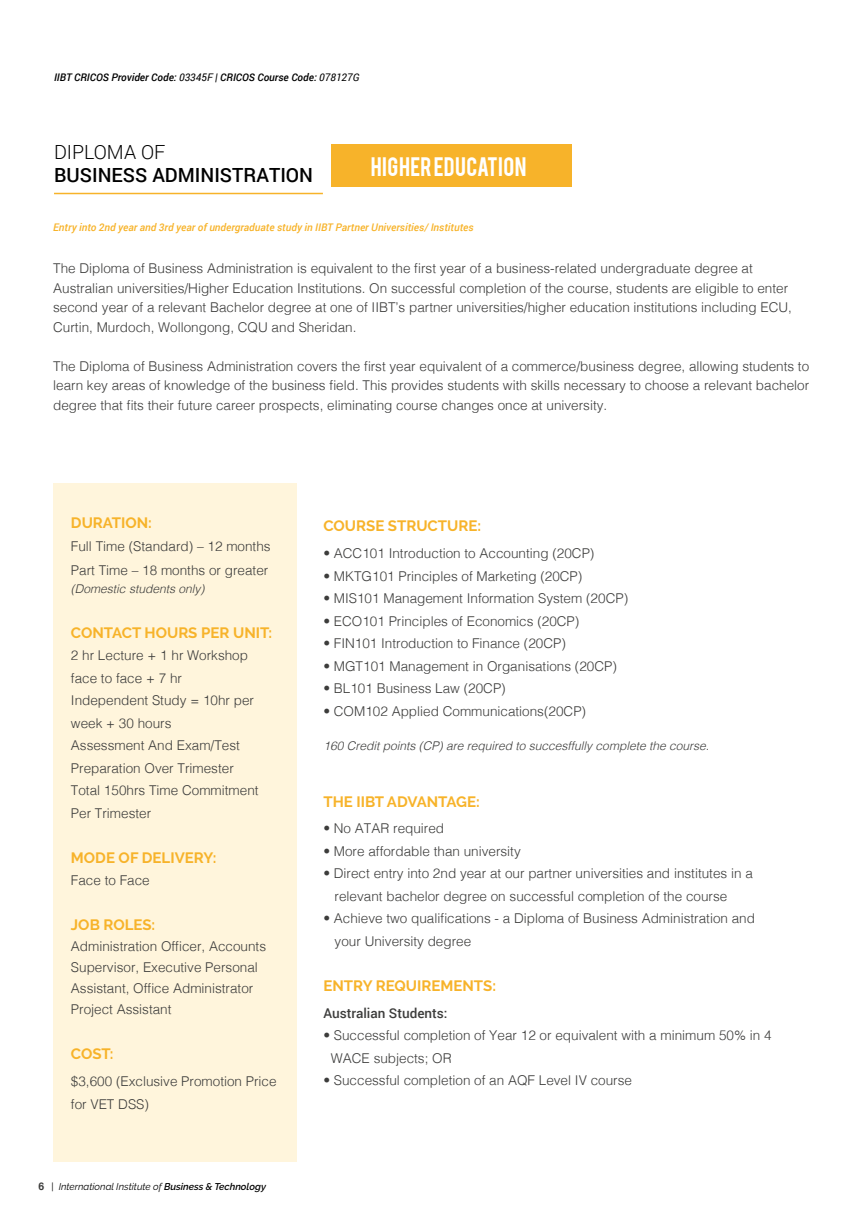
<style>
.page{position:relative;width:851px;height:1221px;background:#fff}
.page>*{position:absolute;margin:0;border:0;box-sizing:border-box;transform-origin:0 0}
.t1{font:21px "Bebas";letter-spacing:.025em;color:#fff}
.t2{font:500 19.5px "Roboto";color:#000}
.t3{font:300 19.5px "Roboto";color:#000}
.t4{font:700 15px "Raleway";color:#f7b32a}
.t5{font:300 13.5px/22.5px "Helvetica";color:#3c3c3b}
.t6{font:500 13.5px "Roboto";color:#3c3c3b}
.t7{font:italic 300 12px "Helvetica";color:#3c3c3b}
.t8{font:italic 500 10.5px "Roboto";color:#f7b32a}
.t9{font:italic 500 10.5px "Roboto";color:#000}
.t10{font:italic 9.75px "Raleway";color:#000}
.s1{font-weight:400}
.s2{font-family:"Helvetica";font-weight:700;font-style:normal;font-size:10.5px;color:#3c3c3b}
.s3{font-weight:600}
</style>
<div class="page">
<div style="left:53px;top:483px;width:243px;height:678px;background:#fff5dc"></div>
<div style="left:331px;top:145px;width:240px;height:42px;background:#f7b32a"></div>
<hr style="left:54px;top:193px;width:269px;height:1px;background:#f7b32a">
<p class="t9" style="left:54px;top:70px;width:307px">IIBT CRICOS Provider Code: <span class="s1">03345F</span> | CRICOS Course Code: <span class="s1">078127G</span></p>
<h2 class="t3" style="left:54px;top:138px;width:113px">DIPLOMA OF</h2>
<h2 class="t2" style="left:54px;top:161px;width:260px">BUSINESS ADMINISTRATION</h2>
<h1 class="t1" style="left:370px;top:152px;width:157px">HIGHER EDUCATION</h1>
<p class="t8" style="left:53px;top:219px;width:422px">Entry into 2nd year and 3rd year of undergraduate study in IIBT Partner Universities/ Institutes</p>
<p class="t5" style="left:53px;top:257px;width:740px;line-height:19.5px">The Diploma of Business Administration is equivalent to the first year of a business-related undergraduate degree at Australian universities/Higher Education Institutions. On successful completion of the course, students are eligible to enter second year of a relevant Bachelor degree at one of IIBT’s partner universities/higher education institutions including ECU, Curtin, Murdoch, Wollongong, CQU and Sheridan.</p>
<p class="t5" style="left:53px;top:355px;width:757px;line-height:19.5px;text-align:justify">The Diploma of Business Administration covers the first year equivalent of a commerce/business degree, allowing students to learn key areas of knowledge of the business field. This provides students with skills necessary to choose a relevant bachelor degree that fits their future career prospects, eliminating course changes once at university.</p>
<p class="t4" style="left:71px;top:514px;width:82px">DURATION:</p>
<p class="t5" style="left:71px;top:533px;width:201px;line-height:24px">Full Time (Standard) – 12 months<br>Part Time – 18 months or greater</p>
<p class="t7" style="left:71px;top:578px;width:135px">(Domestic students only)</p>
<p class="t4" style="left:71px;top:624px;width:203px">CONTACT HOURS PER UNIT:</p>
<p class="t5" style="left:71px;top:643px;width:189px">2 hr Lecture + 1 hr Workshop face to face + 7 hr<br>Independent Study = 10hr per week + 30 hours<br>Assessment And Exam/Test<br>Preparation Over Trimester<br>Total 150hrs Time Commitment<br>Per Trimester</p>
<p class="t4" style="left:71px;top:849px;width:147px">MODE OF DELIVERY:</p>
<p class="t5" style="left:71px;top:868px;width:80px">Face to Face</p>
<p class="t4" style="left:71px;top:916px;width:86px">JOB ROLES:</p>
<p class="t5" style="left:71px;top:935px;width:197px;line-height:21px">Administration Officer, Accounts<br>Supervisor, Executive Personal<br>Assistant, Office Administrator<br>Project Assistant</p>
<p class="t4" style="left:71px;top:1045px;width:44px">COST:</p>
<p class="t5" style="left:71px;top:1069px;width:207px">$3,600 (Exclusive Promotion Price for VET DSS)</p>
<p class="t10" style="left:38px;top:1180px;width:229px"><span class="s2">6</span> | International Institute of <span class="s3">Business &amp; Technology</span></p>
<p class="t4" style="left:323px;top:517px;width:159px">COURSE STRUCTURE:</p>
<p class="t5" style="left:323px;top:541px;width:272px">• ACC101 Introduction to Accounting (20CP)</p>
<p class="t5" style="left:323px;top:563px;width:260px">• MKTG101 Principles of Marketing (20CP)</p>
<p class="t5" style="left:323px;top:586px;width:306px">• MIS101 Management Information System (20CP)</p>
<p class="t5" style="left:323px;top:608px;width:257px">• ECO101 Principles of Economics (20CP)</p>
<p class="t5" style="left:323px;top:631px;width:244px">• FIN101 Introduction to Finance (20CP)</p>
<p class="t5" style="left:323px;top:653px;width:295px">• MGT101 Management in Organisations (20CP)</p>
<p class="t5" style="left:323px;top:676px;width:184px">• BL101 Business Law (20CP)</p>
<p class="t5" style="left:323px;top:698px;width:264px">• COM102 Applied Communications(20CP)</p>
<p class="t7" style="left:323px;top:735px;width:387px">160 Credit points (CP) are required to succesffully complete the course.</p>
<p class="t4" style="left:323px;top:792px;width:158px">THE IIBT ADVANTAGE:</p>
<p class="t5" style="left:323px;top:816px;width:122px">• No ATAR required</p>
<p class="t5" style="left:323px;top:838px;width:199px">• More affordable than university</p>
<p class="t5" style="left:334px;top:861px;width:419px;text-indent:-11px">• Direct entry into 2nd year at our partner universities and institutes in a relevant bachelor degree on successful completion of the course</p>
<p class="t5" style="left:334px;top:906px;width:422px;text-indent:-11px">• Achieve two qualifications - a Diploma of Business Administration and your University degree</p>
<p class="t4" style="left:323px;top:976px;width:174px">ENTRY REQUIREMENTS:</p>
<p class="t6" style="left:323px;top:1003px;width:126px">Australian Students:</p>
<p class="t5" style="left:331px;top:1023px;width:442px;text-indent:-8px">• Successful completion of Year 12 or equivalent with a minimum 50% in 4<br>WACE subjects; OR</p>
<p class="t5" style="left:323px;top:1068px;width:310px">• Successful completion of an AQF Level IV course</p>
</div>
